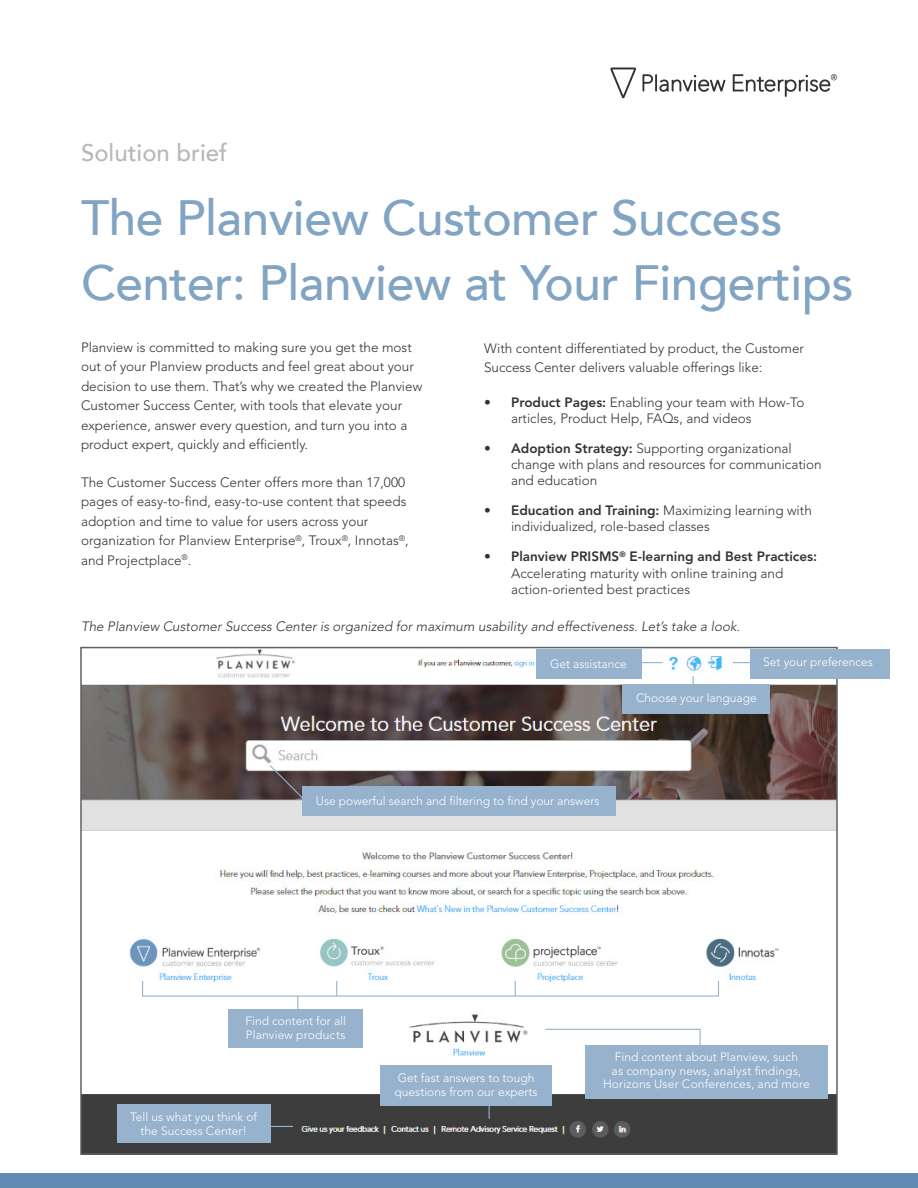
<style>
.page{position:relative;width:918px;height:1188px;background:#fff}
.page>*{position:absolute;margin:0;border:0;box-sizing:border-box;transform-origin:0 0}
.Title_Projectplace{font:500 49.5px/64.8px "Avenir LT Std";letter-spacing:-.01em;color:#81a4c3}
.t1{font:500 24px "Avenir LT Std";color:#b8b8b8}
.Basic_Content{font:300 13.5px/19.5px "Avenir LT Std";color:#333}
.t2{font:italic 300 13.5px "Avenir LT Std";color:#333}
.t3{font:300 12px/13.5px "Avenir LT Std";color:#fff;text-align:center}
.s1{font-weight:800}
</style>
<div class="page">
<div style="left:0;top:1173px;width:918px;height:15px;background:#618db4"></div>
<svg style="left:642px;top:74px;width:83px;height:18px"></svg>
<svg style="left:610px;top:68px;width:26px;height:30px"></svg>
<svg style="left:733px;top:74px;width:104px;height:23px"></svg>
<img style="left:83px;top:650px;width:752px;height:502px">
<svg style="left:545px;top:1028px;width:156px;height:33px"></svg>
<div style="left:585px;top:1045px;width:243px;height:54px;background:#97b2cd"></div>
<svg style="left:489px;top:1106px;width:1px;height:13px"></svg>
<div style="left:380px;top:1065px;width:172px;height:41px;background:#97b2cd"></div>
<svg style="left:297px;top:997px;width:1px;height:12px"></svg>
<div style="left:229px;top:1009px;width:134px;height:39px;background:#97b2cd"></div>
<div style="left:142px;top:980px;width:577px;height:17px;border:1px solid #97b2cd"></div>
<svg style="left:336px;top:981px;width:1px;height:15px"></svg>
<svg style="left:515px;top:981px;width:1px;height:15px"></svg>
<div style="left:117px;top:1104px;width:153px;height:39px;background:#97b2cd"></div>
<hr style="left:259px;top:1126px;width:34px;height:1px;background:#97b2cd">
<div style="left:302px;top:786px;width:314px;height:30px;background:#97b2cd"></div>
<svg style="left:269px;top:764px;width:36px;height:37px"></svg>
<div style="left:622px;top:684px;width:148px;height:30px;background:#97b2cd"></div>
<hr style="left:733px;top:662px;width:34px;height:1px;background:#97b2cd">
<div style="left:750px;top:649px;width:140px;height:30px;background:#97b2cd"></div>
<hr style="left:628px;top:662px;width:34px;height:1px;background:#97b2cd">
<div style="left:536px;top:649px;width:106px;height:30px;background:#97b2cd"></div>
<h2 class="t1" style="left:81px;top:138px;width:148px">Solution brief</h2>
<p class="Title_Projectplace" style="left:81px;top:187px;width:774px">The Planview Customer Success<br>Center: Planview at Your Fingertips</p>
<p class="Basic_Content" style="left:484px;top:339px;width:321px">With content differentiated by product, the Customer<br>Success Center delivers valuable offerings like:</p>
<p class="Basic_Content" style="left:511px;top:394px;width:295px;line-height:16.2px;text-indent:-27px"><span class="s1">• Product Pages:</span> Enabling your team with How-To articles, Product Help, FAQs, and videos</p>
<p class="Basic_Content" style="left:511px;top:440px;width:312px;line-height:16.2px;text-indent:-27px"><span class="s1">• Adoption Strategy:</span> Supporting organizational change with plans and resources for communication and education</p>
<p class="Basic_Content" style="left:511px;top:503px;width:302px;line-height:16.2px;text-indent:-27px"><span class="s1">• Education and Training:</span> Maximizing learning with individualized, role-based classes</p>
<p class="Basic_Content" style="left:511px;top:549px;width:308px;line-height:16.2px;text-indent:-27px"><span class="s1">• Planview PRISMS</span><sup>®</sup> <span class="s1">E-learning and Best Practices:<br></span>Accelerating maturity with online training and action-oriented best practices</p>
<p class="t2" style="left:81px;top:619px;width:661px">The Planview Customer Success Center is organized for maximum usability and effectiveness. Let’s take a look.</p>
<p class="Basic_Content" style="left:81px;top:337px;width:343px">Planview is committed to making sure you get the most out of your Planview products and feel great about your decision to use them. That’s why we created the Planview Customer Success Center, with tools that elevate your experience, answer every question, and turn you into a product expert, quickly and efficiently.</p>
<p class="Basic_Content" style="left:81px;top:472px;width:329px">The Customer Success Center offers more than 17,000 pages of easy-to-find, easy-to-use content that speeds adoption and time to value for users across your organization for Planview Enterprise<sup>®</sup>, Troux<sup>®</sup>, Innotas<sup>®</sup>, and Projectplace<sup>®</sup>.</p>
<p class="t3" style="left:550px;top:657px;width:78px">Get assistance</p>
<p class="t3" style="left:763px;top:656px;width:111px">Set your preferences</p>
<p class="t3" style="left:316px;top:794px;width:285px">Use powerful search and filtering to find your answers</p>
<p class="t3" style="left:636px;top:691px;width:122px">Choose your language</p>
<p class="t3" style="left:246px;top:1014px;width:102px;text-align:left">Find content for all<br>Planview products</p>
<p class="t3" style="left:130px;top:1110px;width:128px">Tell us what you think of the Success Center!</p>
<p class="t3" style="left:395px;top:1072px;width:144px;text-align:left">Get fast answers to tough questions from our experts</p>
<p class="t3" style="left:603px;top:1050px;width:208px">Find content about Planview, such<br>as company news, analyst findings,<br>Horizons User Conferences, and more</p>
</div>
